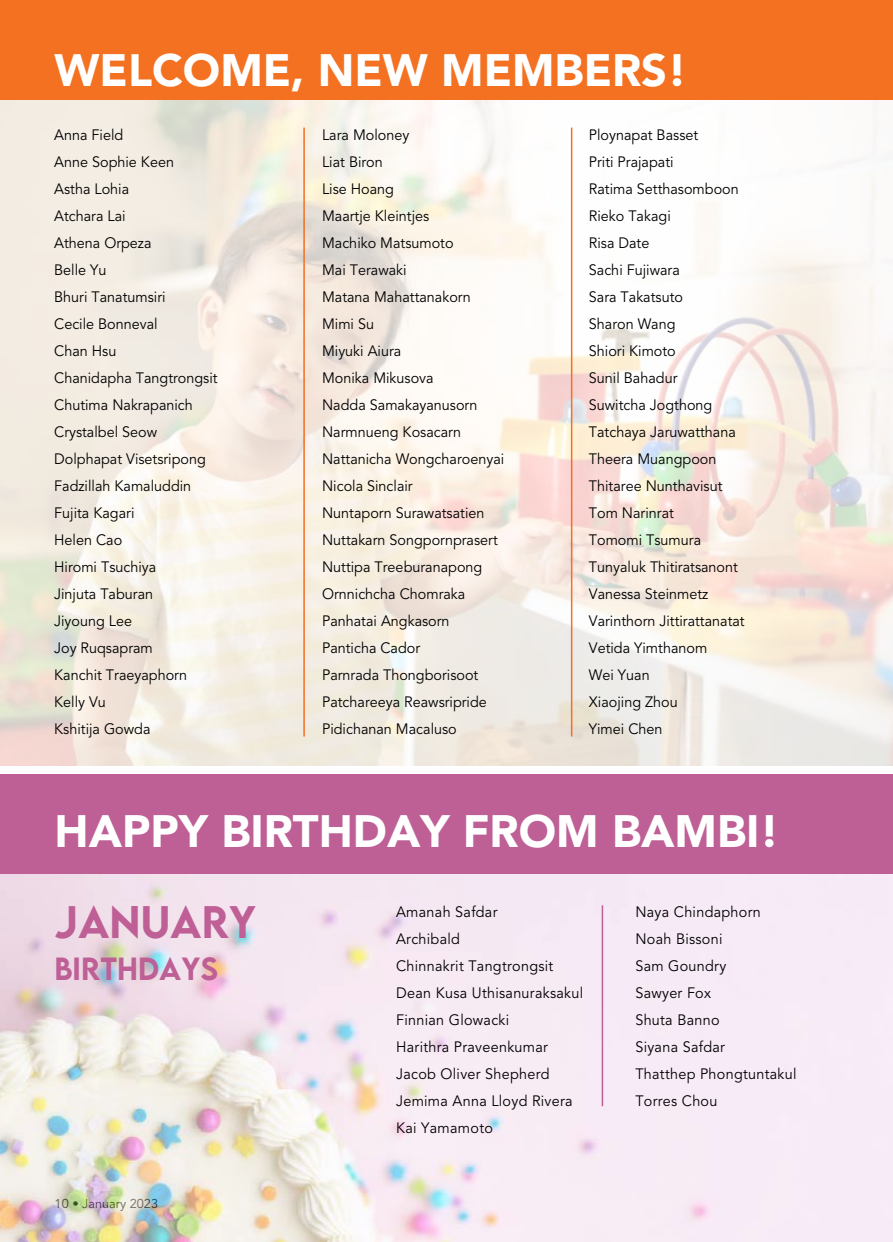
<style>
.page{position:relative;width:893px;height:1242px;background:#fff}
.page>*{position:absolute;margin:0;border:0;box-sizing:border-box;transform-origin:0 0}
.t1{font:900 45px "Avenir LT Std";color:#fff}
.t2{font:500 40.5px "LEMONMILK";color:#be6096}
.t3{font:500 28.5px "LEMONMILK";color:#be6096}
.t4{font:15px/27px "Avenir LT Std";color:#000;scale:.96 1}
.t5{font:15px/27px "Avenir LT Std";letter-spacing:.02em;color:#000;scale:.96 1}
.t6{font:12.75px "Avenir LT Std";color:#000}
</style>
<div class="page">
<img style="left:0;top:874px;width:893px;height:368px">
<div style="left:0;top:774px;width:893px;height:100px;background:#be6096"></div>
<hr style="left:602px;top:905px;width:1px;height:201px;background:#be6096">
<img style="left:0;top:100px;width:893px;height:665px">
<div style="left:0;top:0;width:893px;height:100px;background:#f37121"></div>
<hr style="left:303px;top:128px;width:2px;height:608px;background:#f36f21">
<hr style="left:571px;top:128px;width:1px;height:608px;background:#f36f21">
<h1 class="t1" style="left:55px;top:43px;width:133px">WELCOME</h1>
<h1 class="t1" style="left:291px;top:43px;width:224px">, NEW MEMBERS</h1>
<h1 class="t1" style="left:667px;top:43px;width:21px">!</h1>
<p class="t4" style="left:589px;top:122px;width:164px">Ploynapat Basset<br>Priti Prajapati<br>Ratima Setthasomboon<br>Rieko Takagi<br>Risa Date<br>Sachi Fujiwara<br>Sara Takatsuto<br>Sharon Wang<br>Shiori Kimoto<br>Sunil Bahadur<br>Suwitcha Jogthong<br>Tatchaya Jaruwatthana<br>Theera Muangpoon<br>Thitaree Nunthavisut<br>Tom Narinrat<br>Tomomi Tsumura<br>Tunyaluk Thitiratsanont<br>Vanessa Steinmetz<br>Varinthorn Jittirattanatat<br>Vetida Yimthanom<br>Wei Yuan<br>Xiaojing Zhou<br>Yimei Chen</p>
<p class="t4" style="left:54px;top:122px;width:172px">Anna Field<br>Anne Sophie Keen<br>Astha Lohia<br>Atchara Lai<br>Athena Orpeza<br>Belle Yu<br>Bhuri Tanatumsiri<br>Cecile Bonneval<br>Chan Hsu<br>Chanidapha Tangtrongsit<br>Chutima Nakrapanich<br>Crystalbel Seow<br>Dolphapat Visetsripong<br>Fadzillah Kamaluddin<br>Fujita Kagari<br>Helen Cao<br>Hiromi Tsuchiya<br>Jinjuta Taburan<br>Jiyoung Lee<br>Joy Ruqsapram<br>Kanchit Traeyaphorn<br>Kelly Vu<br>Kshitija Gowda</p>
<p class="t4" style="left:322px;top:122px;width:191px">Lara Moloney<br>Liat Biron<br>Lise Hoang<br>Maartje Kleintjes<br>Machiko Matsumoto<br>Mai Terawaki<br>Matana Mahattanakorn<br>Mimi Su<br>Miyuki Aiura<br>Monika Mikusova<br>Nadda Samakayanusorn<br>Narmnueng Kosacarn<br>Nattanicha Wongcharoenyai<br>Nicola Sinclair<br>Nuntaporn Surawatsatien<br>Nuttakarn Songpornprasert<br>Nuttipa Treeburanapong<br>Ornnichcha Chomraka<br>Panhatai Angkasorn<br>Panticha Cador<br>Parnrada Thongborisoot<br>Patchareeya Reawsripride<br>Pidichanan Macaluso</p>
<h1 class="t1" style="left:55px;top:803px;width:97px">HAPPY</h1>
<h1 class="t1" style="left:221px;top:803px;width:560px">BIRTHDAY FROM BAMBI!</h1>
<h2 class="t2" style="left:55px;top:895px;width:203px">JANUARY</h2>
<h3 class="t3" style="left:55px;top:949px;width:165px">BIRTHDAYS</h3>
<p class="t6" style="left:55px;top:1196px;width:105px">10 • January 2023</p>
<p class="t5" style="left:396px;top:898px;width:196px">Amanah Safdar<br>Archibald<br>Chinnakrit Tangtrongsit<br>Dean Kusa Uthisanuraksakul<br>Finnian Glowacki<br>Harithra Praveenkumar<br>Jacob Oliver Shepherd<br>Jemima Anna Lloyd Rivera<br>Kai Yamamoto</p>
<p class="t5" style="left:635px;top:898px;width:169px">Naya Chindaphorn<br>Noah Bissoni<br>Sam Goundry<br>Sawyer Fox<br>Shuta Banno<br>Siyana Safdar<br>Thatthep Phongtuntakul<br>Torres Chou</p>
</div>
